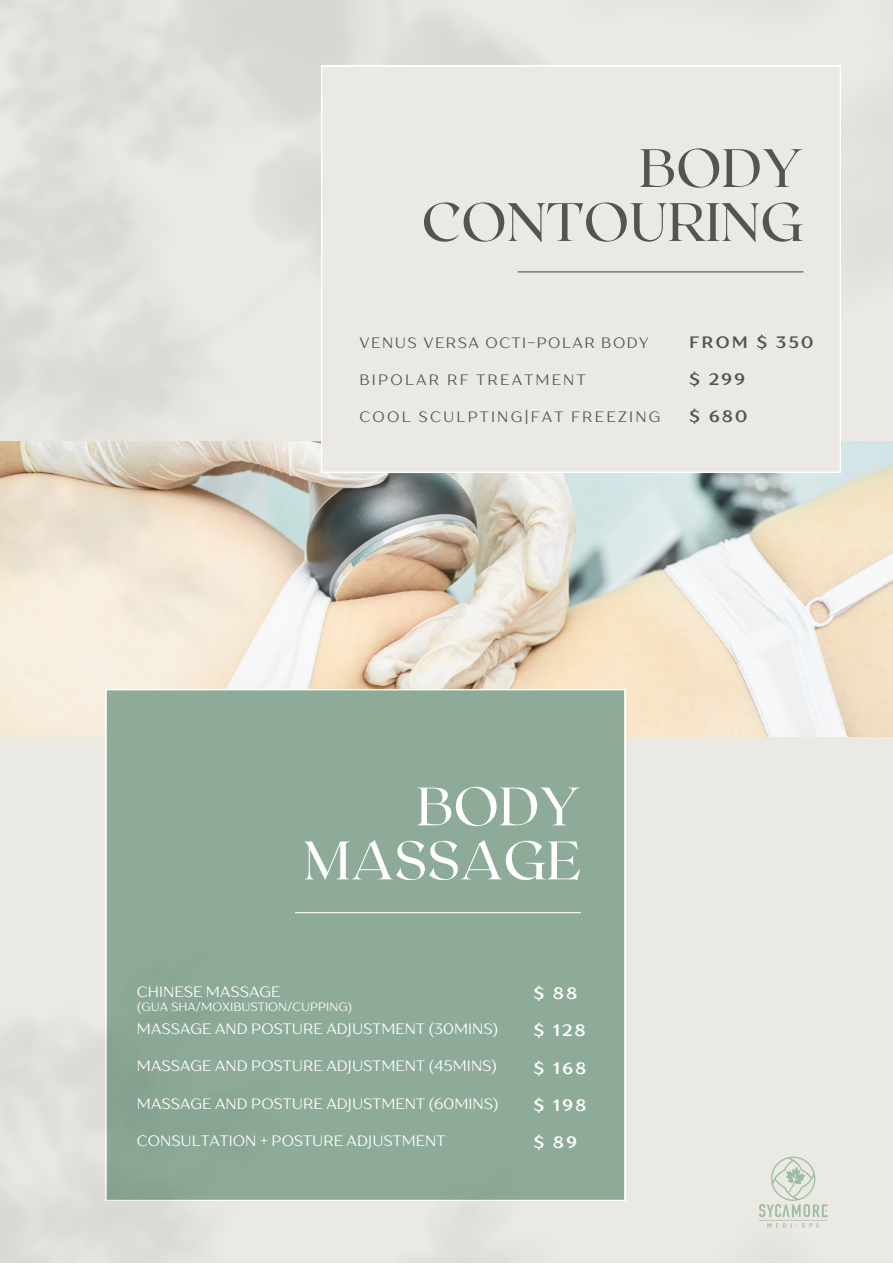
<style>
.page{position:relative;width:893px;height:1264px;background:#fff}
.page>*{position:absolute;margin:0;border:0;box-sizing:border-box;transform-origin:0 0}
.t1{font:54px/54px "Roxborough CF";color:#545454;text-align:right}
.t2{font:54px/54px "Roxborough CF";color:#fff;text-align:right}
.t3{font:700 16.5px "TT Drugs";letter-spacing:.15em;color:#fff}
.t4{font:700 16.5px "TT Drugs";letter-spacing:.15em;color:#545454}
.t5{font:15px "TT Drugs";color:#fff}
.t6{font:15px "TT Drugs";letter-spacing:.15em;color:#545454}
.t7{font:15px "TT Drugs";letter-spacing:.1em;color:#545454}
.t8{font:12px "TT Drugs";color:#fff}
</style>
<div class="page">
<div style="left:0;top:0;width:892px;height:1262px;background:#ebe9e3"></div>
<img style="left:0;top:669px;width:892px;height:67px">
<img style="left:0;top:0;width:892px;height:669px">
<div style="left:106px;top:689px;width:519px;height:237px;background:#8eab99"></div>
<svg style="left:321px;top:66px;width:519px;height:407px"></svg>
<img style="left:0;top:926px;width:626px;height:336px">
<hr style="left:517px;top:271px;width:286px;height:1px;background:#545454">
<hr style="left:295px;top:912px;width:285px;height:1px;background:#fff">
<img style="left:758px;top:1156px;width:70px;height:72px">
<h1 class="t1" style="left:421px;top:138px;width:383px">BODY<br>CONTOURING</h1>
<p class="t7" style="left:359px;top:333px;width:290px">VENUS VERSA OCTI-POLAR BODY</p>
<p class="t6" style="left:359px;top:370px;width:227px">BIPOLAR RF TREATMENT</p>
<p class="t6" style="left:359px;top:407px;width:302px">COOL SCULPTING|FAT FREEZING</p>
<p class="t4" style="left:689px;top:332px;width:125px">FROM $ 350</p>
<p class="t4" style="left:689px;top:369px;width:57px">$ 299</p>
<p class="t4" style="left:689px;top:406px;width:59px">$ 680</p>
<h1 class="t2" style="left:304px;top:776px;width:278px">BODY<br>MASSAGE</h1>
<p class="t5" style="left:137px;top:982px;width:145px">CHINESE MASSAGE</p>
<p class="t5" style="left:137px;top:1019px;width:363px">MASSAGE AND POSTURE ADJUSTMENT (30MINS)</p>
<p class="t5" style="left:137px;top:1056px;width:362px">MASSAGE AND POSTURE ADJUSTMENT (45MINS)</p>
<p class="t5" style="left:137px;top:1093px;width:363px">MASSAGE AND POSTURE ADJUSTMENT (60MINS)</p>
<p class="t5" style="left:137px;top:1131px;width:310px">CONSULTATION + POSTURE ADJUSTMENT</p>
<p class="t8" style="left:137px;top:999px;width:217px">(GUA SHA/MOXIBUSTION/CUPPING)</p>
<p class="t3" style="left:533px;top:983px;width:45px">$ 88</p>
<p class="t3" style="left:533px;top:1020px;width:53px">$ 128</p>
<p class="t3" style="left:533px;top:1057px;width:54px">$ 168</p>
<p class="t3" style="left:533px;top:1094px;width:54px">$ 198</p>
<p class="t3" style="left:533px;top:1131px;width:45px">$ 89</p>
</div>
